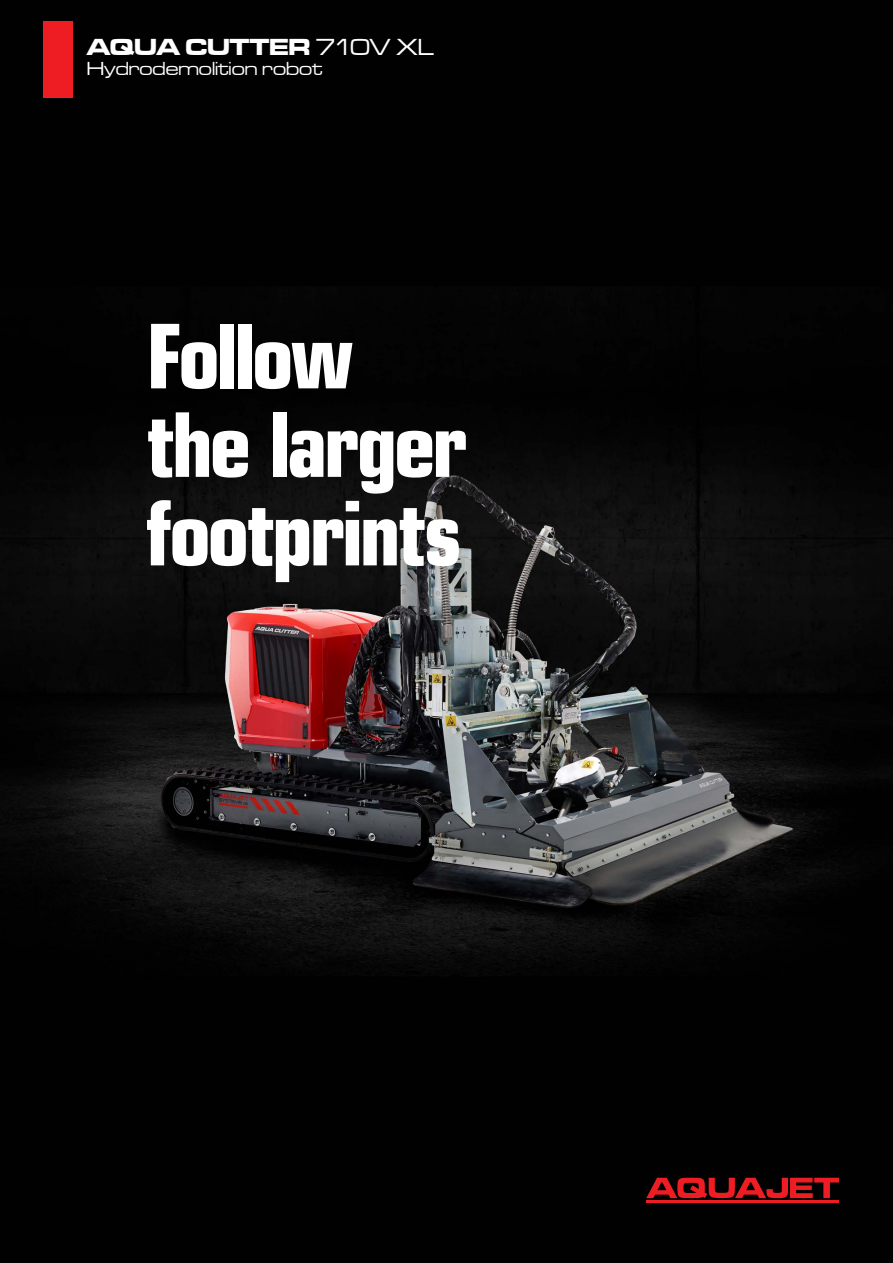
<style>
.page{position:relative;width:893px;height:1263px;background:#fff}
.page>*{position:absolute;margin:0;border:0;box-sizing:border-box;transform-origin:0 0}
.t1{font:700 condensed 89.1px/88.5px "Eurostile";letter-spacing:-.035em;color:#fff}
.t2{font:24px "Microgramma D Bold Exte";color:#fff}
.t3{font:19.5px "Microgramma D Medi Exte";color:#fff}
.s1{font-family:"Microgramma D Medi Exte"}
</style>
<div class="page">
<img style="left:0;top:0;width:893px;height:1263px">
<svg style="left:646px;top:1178px;width:193px;height:20px;background:#841013"></svg>
<hr style="left:646px;top:1200px;width:193px;height:2px;background:#ee1d23">
<div style="left:43px;top:21px;width:30px;height:77px;background:#ee1d23"></div>
<p class="t2" style="left:87px;top:31px;width:349px">AQUA CUTTER <span class="s1">710V XL</span></p>
<p class="t3" style="left:87px;top:56px;width:237px">Hydrodemolition robot</p>
<p class="t1" style="left:146px;top:311px;width:322px">Follow the larger</p>
<p class="t1" style="left:146px;top:488px;width:317px">footprints</p>
</div>
